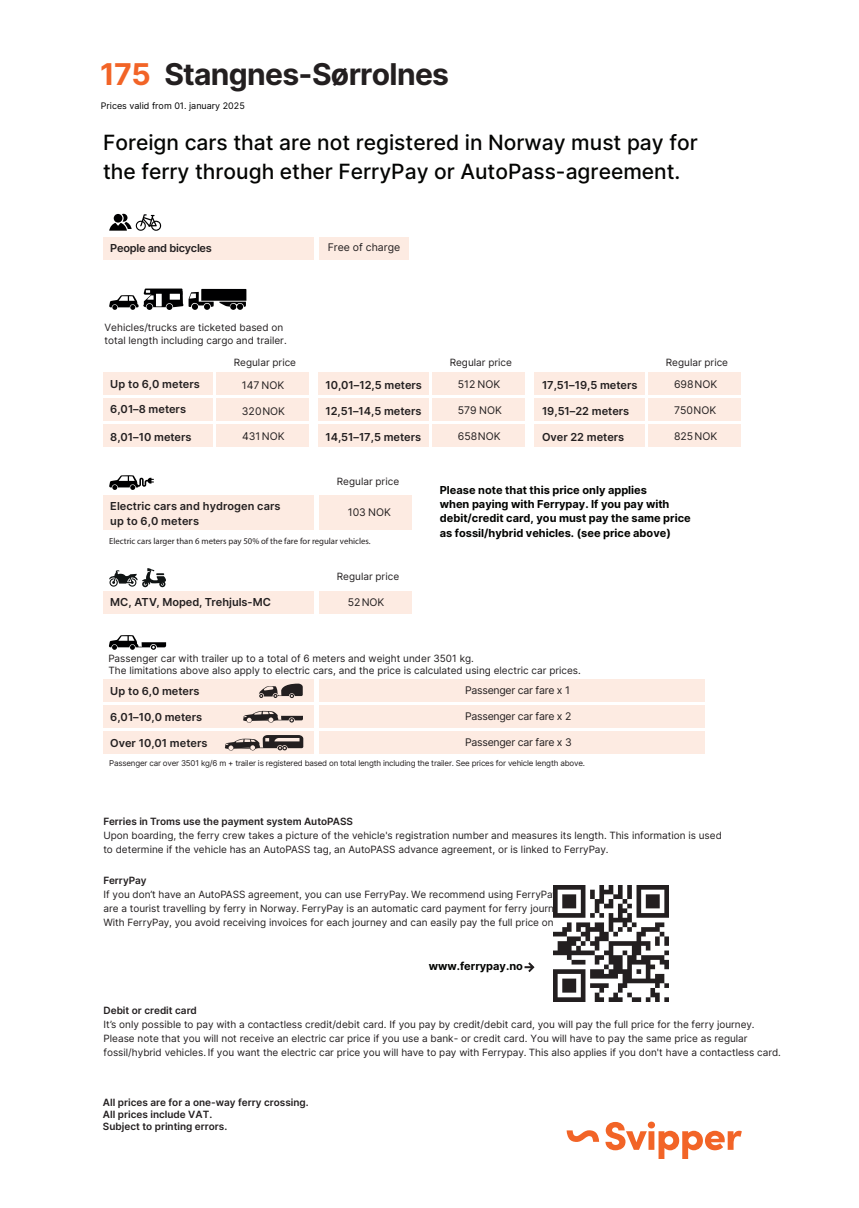
<style>
.page{position:relative;width:859px;height:1208px;background:#fff}
.page>*{position:absolute;margin:0;border:0;box-sizing:border-box;transform-origin:0 0}
.t1{font:700 30px "Inter";letter-spacing:-.025em;color:#231f20}
.t2{font:700 30px "Inter";color:#f26427}
.t3{font:500 21px/28.8px "Inter";color:#040503}
.t4{font:600 11px/14.4px "Inter";color:#231f20}
.t5{font:700 11px/14.4px "Inter";color:#040503}
.t6{font:600 11px "Inter";letter-spacing:-.025em;color:#231f20}
.t7{font:10.5px "Inter";color:#231f20}
.t8{font:10.5px "Inter";letter-spacing:-.025em;color:#231f20}
.t9{font:10px/14px "Inter";color:#231f20}
.t10{font:600 10px/12px "Inter";color:#231f20}
.t11{font:9px "Inter";color:#000}
.t12{font:8.7px "Myriad Pro";color:#231f20}
.t13{font:8px "Inter";letter-spacing:-.025em;color:#231f20}
</style>
<div class="page">
<svg style="left:109px;top:214px;width:52px;height:17px"></svg>
<svg style="left:109px;top:568px;width:57px;height:19px"></svg>
<div style="left:103px;top:237px;width:211px;height:23px;background:#fdebe2"></div>
<div style="left:319px;top:237px;width:90px;height:23px;background:#fdebe2"></div>
<div style="left:319px;top:679px;width:386px;height:23px;background:#fdebe2"></div>
<div style="left:103px;top:372px;width:110px;height:23px;background:#fdebe2"></div>
<div style="left:103px;top:679px;width:211px;height:23px;background:#fdebe2"></div>
<div style="left:216px;top:372px;width:92px;height:23px;background:#fdebe2"></div>
<div style="left:318px;top:424px;width:111px;height:23px;background:#fdebe2"></div>
<div style="left:432px;top:424px;width:92px;height:23px;background:#fdebe2"></div>
<div style="left:318px;top:372px;width:111px;height:23px;background:#fdebe2"></div>
<div style="left:432px;top:372px;width:92px;height:23px;background:#fdebe2"></div>
<div style="left:103px;top:731px;width:211px;height:23px;background:#fdebe2"></div>
<div style="left:103px;top:495px;width:211px;height:35px;background:#fdebe2"></div>
<div style="left:535px;top:398px;width:110px;height:23px;background:#fdebe2"></div>
<div style="left:648px;top:398px;width:92px;height:23px;background:#fdebe2"></div>
<div style="left:103px;top:398px;width:110px;height:23px;background:#fdebe2"></div>
<div style="left:216px;top:398px;width:92px;height:23px;background:#fdebe2"></div>
<div style="left:103px;top:591px;width:211px;height:23px;background:#fdebe2"></div>
<div style="left:319px;top:591px;width:92px;height:23px;background:#fdebe2"></div>
<div style="left:319px;top:495px;width:92px;height:34px;background:#fdebe2"></div>
<div style="left:535px;top:372px;width:110px;height:23px;background:#fdebe2"></div>
<div style="left:648px;top:372px;width:92px;height:23px;background:#fdebe2"></div>
<div style="left:103px;top:705px;width:211px;height:23px;background:#fdebe2"></div>
<div style="left:318px;top:398px;width:111px;height:23px;background:#fdebe2"></div>
<div style="left:432px;top:398px;width:92px;height:23px;background:#fdebe2"></div>
<svg style="left:109px;top:475px;width:45px;height:15px"></svg>
<div style="left:535px;top:424px;width:110px;height:23px;background:#fdebe2"></div>
<div style="left:648px;top:424px;width:92px;height:23px;background:#fdebe2"></div>
<div style="left:319px;top:731px;width:386px;height:23px;background:#fdebe2"></div>
<div style="left:319px;top:705px;width:386px;height:23px;background:#fdebe2"></div>
<svg style="left:189px;top:289px;width:57px;height:21px"></svg>
<svg style="left:109px;top:288px;width:74px;height:22px"></svg>
<div style="left:170px;top:294px;width:10px;height:6px;background:#fff"></div>
<div style="left:156px;top:294px;width:6px;height:12px;background:#fff"></div>
<svg style="left:259px;top:683px;width:44px;height:15px"></svg>
<svg style="left:243px;top:711px;width:60px;height:12px"></svg>
<svg style="left:225px;top:735px;width:78px;height:16px"></svg>
<svg style="left:109px;top:635px;width:57px;height:15px"></svg>
<div style="left:103px;top:424px;width:110px;height:23px;background:#fdebe2"></div>
<div style="left:216px;top:424px;width:92px;height:23px;background:#fdebe2"></div>
<svg style="left:524px;top:962px;width:10px;height:10px"></svg>
<img style="left:553px;top:886px;width:116px;height:115px">
<svg style="left:567px;top:1130px;width:32px;height:12px"></svg>
<svg style="left:605px;top:1121px;width:137px;height:38px"></svg>
<h1 class="t1" style="left:164px;top:51px;width:286px">Stangnes-Sørrolnes</h1>
<p class="t11" style="left:101px;top:99px;width:145px">Prices valid from 01. <sup>.</sup> january 2025</p>
<h2 class="t3" style="left:103px;top:127px;width:596px">Foreign cars that are not registered in Norway must pay for the ferry through ether FerryPay or AutoPass-agreement.</h2>
<h1 class="t2" style="left:100px;top:51px;width:52px">175</h1>
<p class="t6" style="left:110px;top:240px;width:103px">People and bicycles</p>
<p class="t9" style="left:105px;top:321px;width:184px;line-height:12.5px">Vehicles/trucks are ticketed based on total length including cargo and trailer.</p>
<p class="t7" style="left:328px;top:240px;width:74px">Free of charge</p>
<p class="t9" style="left:234px;top:355px;width:64px">Regular price</p>
<p class="t9" style="left:450px;top:355px;width:64px">Regular price</p>
<p class="t9" style="left:666px;top:355px;width:64px">Regular price</p>
<p class="t4" style="left:110px;top:376px;width:91px">Up to 6,0 meters</p>
<p class="t4" style="left:110px;top:402px;width:77px">6,01–8 meters</p>
<p class="t7" style="left:458px;top:376px;width:44px">512 NOK</p>
<p class="t7" style="left:674px;top:376px;width:45px">698 NOK</p>
<p class="t7" style="left:458px;top:402px;width:46px">579 NOK</p>
<p class="t7" style="left:674px;top:402px;width:44px">750 NOK</p>
<p class="t4" style="left:325px;top:377px;width:98px">10,01–12,5 meters</p>
<p class="t4" style="left:542px;top:377px;width:97px">17,51–19,5 meters</p>
<p class="t4" style="left:542px;top:403px;width:89px">19,51–22 meters</p>
<p class="t4" style="left:542px;top:429px;width:84px">Over 22 meters</p>
<p class="t7" style="left:242px;top:377px;width:44px">147 NOK</p>
<p class="t4" style="left:325px;top:403px;width:98px">12,51–14,5 meters</p>
<p class="t7" style="left:242px;top:403px;width:45px">320 NOK</p>
<p class="t7" style="left:458px;top:428px;width:44px">658 NOK</p>
<p class="t7" style="left:242px;top:429px;width:44px">431 NOK</p>
<p class="t7" style="left:674px;top:428px;width:45px">825 NOK</p>
<p class="t4" style="left:110px;top:429px;width:83px">8,01–10 meters</p>
<p class="t4" style="left:325px;top:429px;width:97px">14,51–17,5 meters</p>
<p class="t4" style="left:110px;top:499px;width:172px">Electric cars and hydrogen cars up to 6,0 meters</p>
<p class="t9" style="left:337px;top:474px;width:64px">Regular price</p>
<p class="t7" style="left:348px;top:504px;width:45px">103 NOK</p>
<p class="t12" style="left:109px;top:535px;width:263px">Electric cars larger than 6 meters pay 50% of the fare for regular vehicles.</p>
<p class="t4" style="left:110px;top:595px;width:162px">MC, ATV, Moped, Trehjuls-MC</p>
<p class="t9" style="left:337px;top:569px;width:64px">Regular price</p>
<p class="t7" style="left:348px;top:594px;width:38px">52 NOK</p>
<p class="t5" style="left:440px;top:482px;width:252px">Please note that this price only applies<br>when paying with Ferrypay. If you pay with debit/credit card, you must pay the same price as fossil/hybrid vehicles. (see price above)</p>
<p class="t9" style="left:108px;top:651px;width:474px;line-height:12.5px">Passenger car with trailer up to a total of 6 meters and weight under 3501 kg.<br>The limitations above also apply to electric cars, and the price is calculated using electric car prices.</p>
<p class="t4" style="left:110px;top:683px;width:91px">Up to 6,0 meters</p>
<p class="t4" style="left:110px;top:709px;width:93px">6,01–10,0 meters</p>
<p class="t4" style="left:110px;top:735px;width:99px">Over 10,01 meters</p>
<p class="t8" style="left:465px;top:682px;width:106px">Passenger car fare x 1</p>
<p class="t8" style="left:465px;top:708px;width:108px">Passenger car fare x 2</p>
<p class="t8" style="left:465px;top:734px;width:108px">Passenger car fare x 3</p>
<p class="t13" style="left:109px;top:757px;width:477px">Passenger car over 3501 kg/6 m + trailer is registered based on total length including the trailer. See prices for vehicle length above.</p>
<p class="t10" style="left:103px;top:814px;width:251px">Ferries in Troms use the payment system AutoPASS</p>
<p class="t9" style="left:103px;top:827px;width:620px">Upon boarding, the ferry crew takes a picture of the vehicle's registration number and measures its length. This information is used to determine if the vehicle has an AutoPASS tag, an AutoPASS advance agreement, or is linked to FerryPay.</p>
<p class="t10" style="left:103px;top:874px;width:45px">FerryPay</p>
<p class="t9" style="left:103px;top:887px;width:485px">If you don’t have an AutoPASS agreement, you can use FerryPay. We recommend using FerryPay if you are a tourist travelling by ferry in Norway. FerryPay is an automatic card payment for ferry journeys.<br>With FerryPay, you avoid receiving invoices for each journey and can easily pay the full price on board.</p>
<p class="t5" style="left:429px;top:958px;width:96px">www.ferrypay.no</p>
<p class="t10" style="left:104px;top:1004px;width:95px">Debit or credit card</p>
<p class="t9" style="left:103px;top:1017px;width:679px">It’s only possible to pay with a contactless credit/debit card. If you pay by credit/debit card, you will pay the full price for the ferry journey.<br>Please note that you will not receive an electric car price if you use a bank- or credit card. You will have to pay the same price as regular fossil/hybrid vehicles. If you want the electric car price you will have to pay with Ferrypay. This also applies if you don't have a contactless card.</p>
<p class="t10" style="left:103px;top:1095px;width:207px">All prices are for a one-way ferry crossing.<br>All prices include VAT.<br>Subject to printing errors.</p>
</div>
